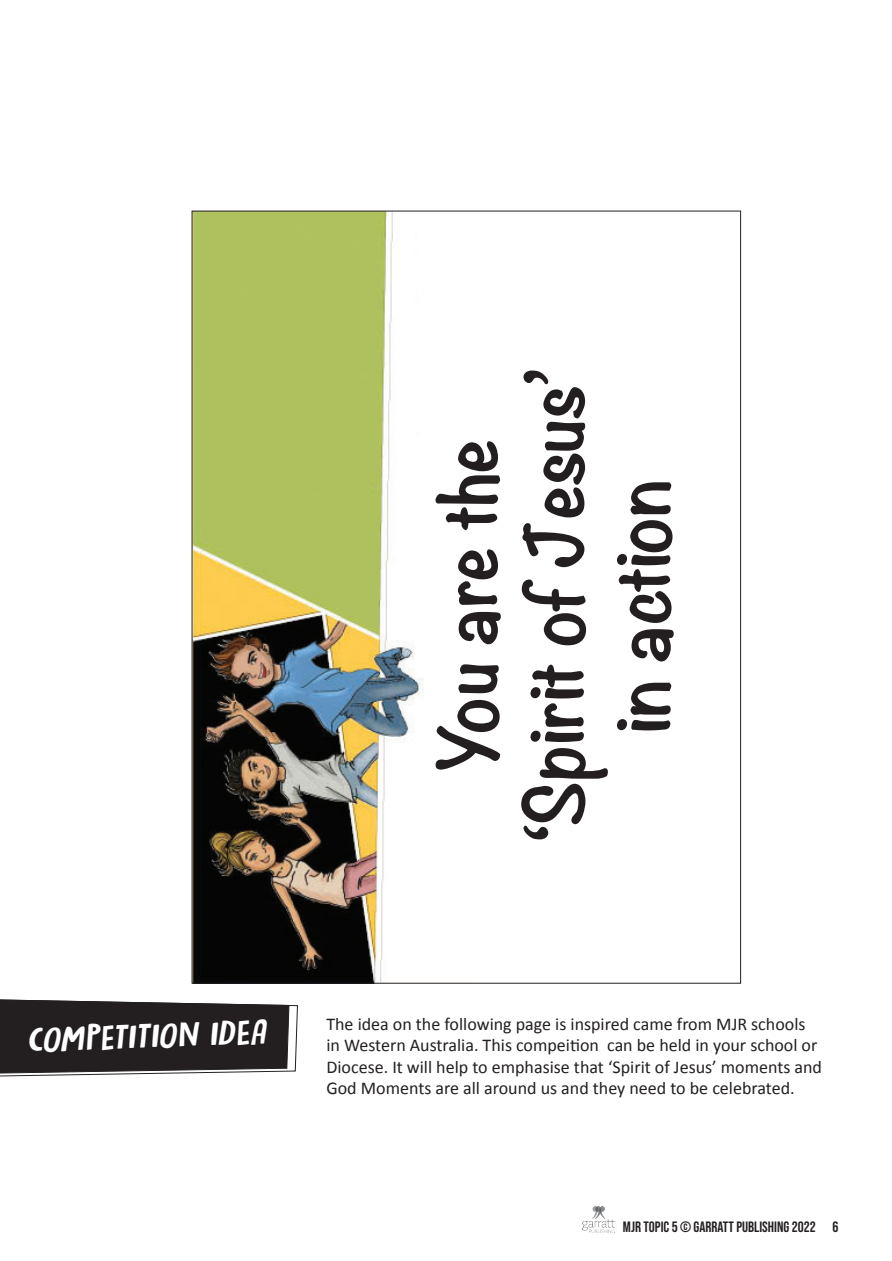
<style>
.page{position:relative;width:892px;height:1261px;background:#fff}
.page>*{position:absolute;margin:0;border:0;box-sizing:border-box;transform-origin:0 0}
.t1{font:700 72px/86.4px "Noteworthy";color:#231f20;text-align:center}
.t2{font:italic 30.45px "DK Butterfly Ball";color:#fff;scale:1.2 1}
.t3{font:18px/21.6px "Calibri";color:#231f20}
.t4{font:15px "Bebas Neue";color:#231f20}
</style>
<div class="page">
<img style="left:582px;top:1206px;width:33px;height:26px">
<img style="left:194px;top:213px;width:230px;height:768px">
<svg style="left:0;top:999px;width:298px;height:78px"></svg>
<h1 class="t1" style="left:423px;top:840px;width:472px;rotate:-90deg">You are the ‘Spirit of Jesus’ in action</h1>
<h2 class="t2" style="left:26px;top:1018px;width:200px;rotate:-2deg">COMPETITION IDEA</h2>
<p class="t3" style="left:326px;top:1013px;width:497px">The idea on the following page is inspired came from MJR schools in Western Australia. This compeition can be held in your school or Diocese. It will help to emphasise that ‘Spirit of Jesus’ moments and God Moments are all around us and they need to be celebrated.</p>
<p class="t4" style="left:623px;top:1218px;width:217px">MJR TOPIC 5 © GARRATT PUBLISHING 2022 6</p>
</div>
